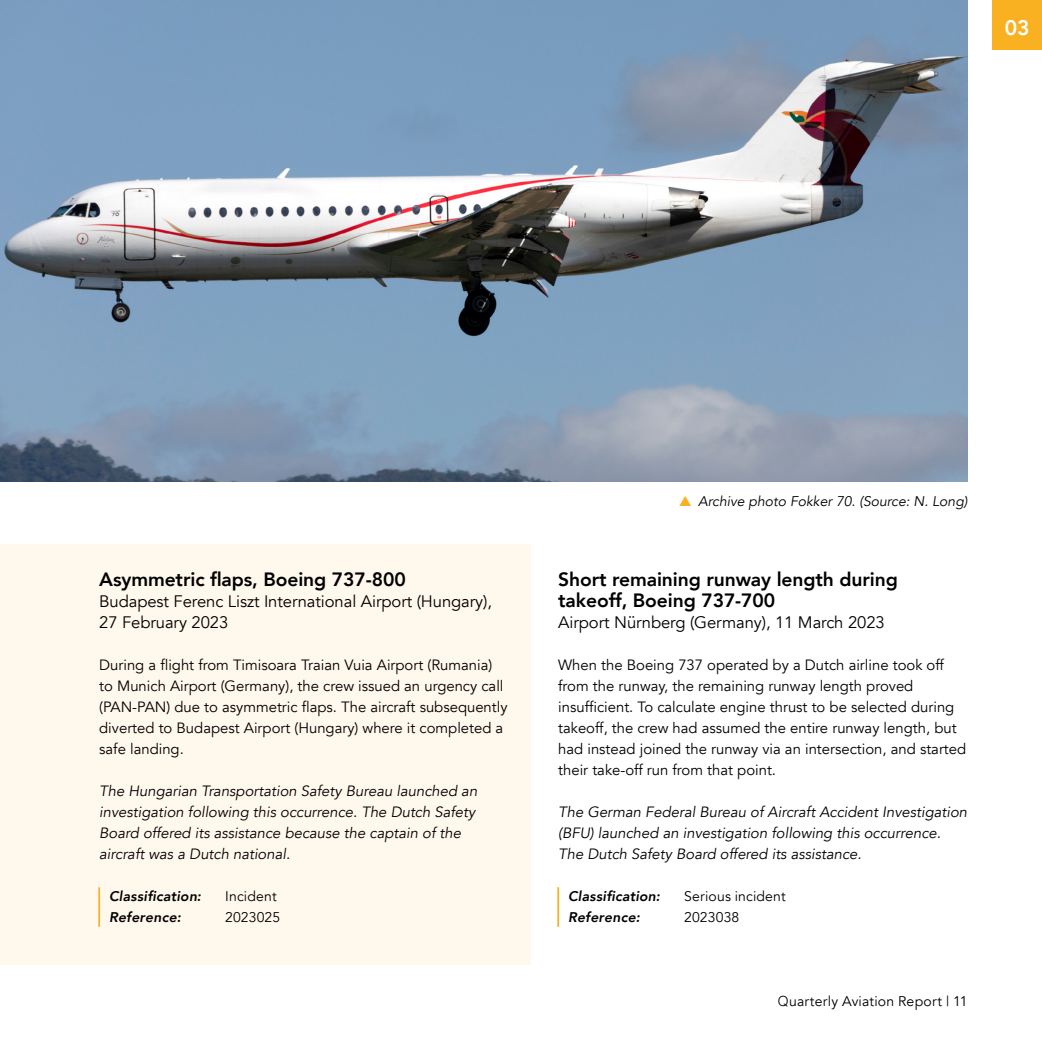
<style>
.page{position:relative;width:1042px;height:1042px;background:#fff}
.page>*{position:absolute;margin:0;border:0;box-sizing:border-box;transform-origin:0 0}
.Hoofdstuk_cijfer_kle{font:800 21px "Avenir";color:#fff}
.H3_-_Artikelkop{font:800 19.25px/21px "Avenir";letter-spacing:-.005em;color:#000}
.H3_-_Artikelkop_onde{font:16.62px/21px "Avenir";letter-spacing:-.005em;color:#000}
.P_-_plattetekst{font:14.88px/21px "Avenir";color:#000}
.P_-_Platte_tekst_zon{font:14.88px/21px "Avenir";color:#000}
.P_-_Platte_tekst_zon-2{font:italic 14.88px/21px "Avenir";color:#000}
.P_-_plattetekst-2{font:italic 14.88px/21px "Avenir";color:#000}
.P_-_classifcatie_inc{font:14px "Avenir";letter-spacing:.01em;color:#000}
.P_-_classifcatie_inc-2{font:italic 800 14px "Avenir";letter-spacing:.015em;color:#000}
.t1{font:italic 14px "Avenir";color:#000}
.s1{font-family:"Helvetica";font-weight:300}
</style>
<div class="page">
<div style="left:0;top:544px;width:531px;height:420px;background:#fff8ed"></div>
<hr style="left:98px;top:887px;width:2px;height:40px;background:#f9b122">
<hr style="left:557px;top:887px;width:2px;height:40px;background:#f9b122">
<img style="left:0;top:0;width:967px;height:481px">
<div style="left:992px;top:0;width:50px;height:50px;background:#f9b122"></div>
<p class="Hoofdstuk_cijfer_kle" style="left:1004px;top:12px;width:26px">03</p>
<p class="H3_-_Artikelkop" style="left:99px;top:569px;width:308px">Asymmetric flaps, Boeing 737-800</p>
<p class="H3_-_Artikelkop_onde" style="left:99px;top:591px;width:394px">Budapest Ferenc Liszt International Airport (Hungary),<br>27 February 2023</p>
<p class="P_-_Platte_tekst_zon" style="left:99px;top:655px;width:410px">During a flight from Timisoara Traian Vuia Airport (Rumania) to Munich Airport (Germany), the crew issued an urgency call (PAN-PAN) due to asymmetric flaps. The aircraft subsequently diverted to Budapest Airport (Hungary) where it completed a safe landing.</p>
<p class="P_-_Platte_tekst_zon-2" style="left:99px;top:781px;width:379px">The Hungarian Transportation Safety Bureau launched an investigation following this occurrence. The Dutch Safety Board offered its assistance because the captain of the aircraft was a Dutch national.</p>
<p class="P_-_classifcatie_inc-2" style="left:109px;top:888px;width:93px">Classification:</p>
<p class="P_-_classifcatie_inc" style="left:225px;top:888px;width:53px">Incident</p>
<p class="P_-_classifcatie_inc-2" style="left:109px;top:909px;width:73px">Reference:</p>
<p class="P_-_classifcatie_inc" style="left:225px;top:909px;width:56px">2023025</p>
<p class="t1" style="left:698px;top:492px;width:271px">Archive photo Fokker 70. (Source: N. Long)</p>
<p class="H3_-_Artikelkop" style="left:558px;top:569px;width:341px">Short remaining runway length during takeoff, Boeing 737-700</p>
<p class="H3_-_Artikelkop_onde" style="left:558px;top:612px;width:328px">Airport Nürnberg (Germany), 11 March 2023</p>
<p class="P_-_plattetekst" style="left:558px;top:655px;width:409px">When the Boeing 737 operated by a Dutch airline took off from the runway, the remaining runway length proved insufficient. To calculate engine thrust to be selected during takeoff, the crew had assumed the entire runway length, but had instead joined the runway via an intersection, and started their take-off run from that point.</p>
<p class="P_-_plattetekst-2" style="left:558px;top:802px;width:410px">The German Federal Bureau of Aircraft Accident Investigation (BFU) launched an investigation following this occurrence.<br>The Dutch Safety Board offered its assistance.</p>
<p class="P_-_classifcatie_inc-2" style="left:568px;top:888px;width:93px">Classification:</p>
<p class="P_-_classifcatie_inc" style="left:684px;top:888px;width:103px">Serious incident</p>
<p class="P_-_classifcatie_inc-2" style="left:568px;top:909px;width:73px">Reference:</p>
<p class="P_-_classifcatie_inc" style="left:684px;top:909px;width:57px">2023038</p>
<p class="P_-_classifcatie_inc" style="left:778px;top:993px;width:191px"><span class="s1">Q</span>uarterly Aviation Report | 11</p>
</div>
